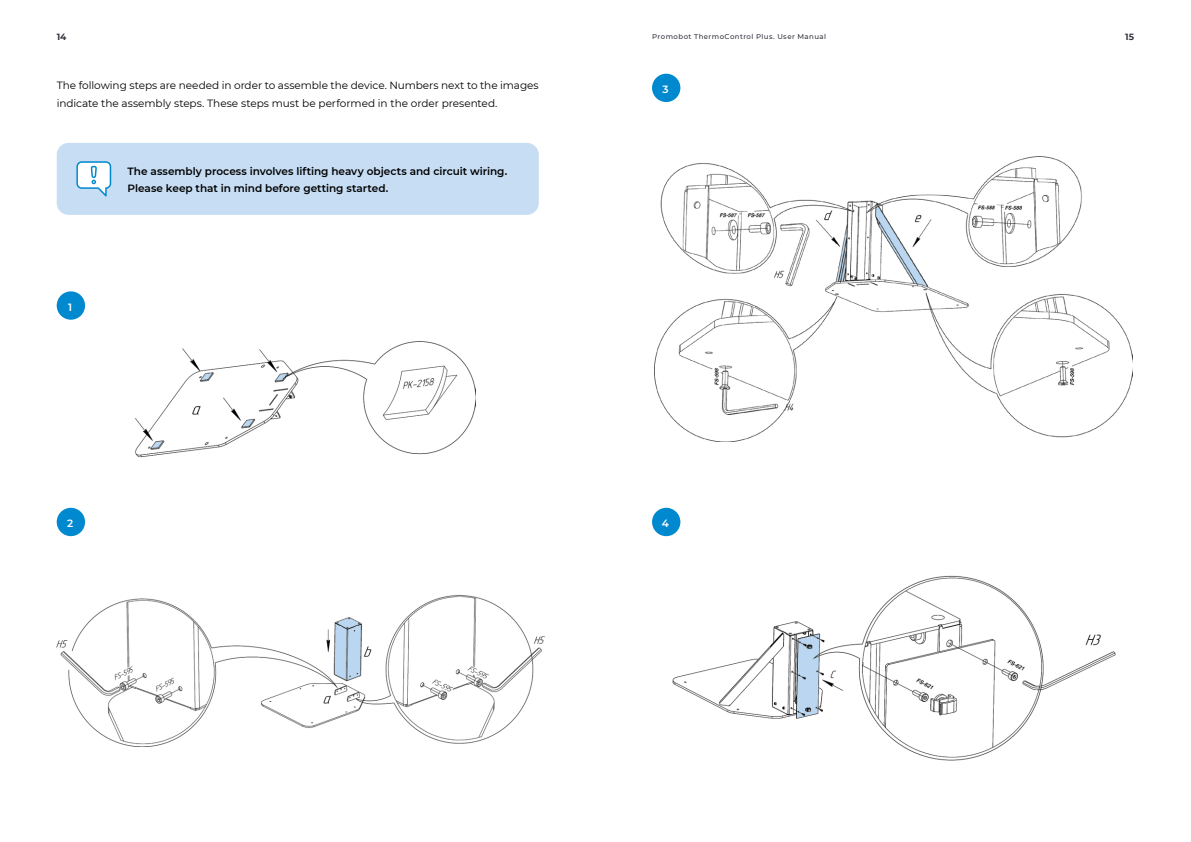
<style>
.page{position:relative;width:1191px;height:842px;background:#fff}
.page>*{position:absolute;margin:0;border:0;box-sizing:border-box;transform-origin:0 0}
.t1{font:10.5px/18px "Montserrat";letter-spacing:-.005em;color:#000}
.t2{font:600 10.5px/17px "Montserrat";color:#000}
.t3{font:600 10.5px "Montserrat";color:#fff}
.t4{font:700 9px "Montserrat";color:#333440}
.t5{font:500 7px "Montserrat";letter-spacing:.06em;color:#333440}
</style>
<div class="page">
<div style="left:57px;top:291px;width:28px;height:29px;background:#0089cf;border-radius:50%"></div>
<div style="left:652px;top:74px;width:28px;height:28px;background:#0089cf;border-radius:50%"></div>
<div style="left:57px;top:508px;width:28px;height:28px;background:#0089cf;border-radius:50%"></div>
<div style="left:652px;top:508px;width:28px;height:28px;background:#0089cf;border-radius:50%"></div>
<div style="left:57px;top:143px;width:482px;height:72px;background:#c7ddf3;border-radius:12px"></div>
<svg style="left:76px;top:161px;width:35px;height:35px"></svg>
<img style="left:135px;top:341px;width:340px;height:117px">
<img style="left:56px;top:595px;width:489px;height:151px">
<img style="left:654px;top:157px;width:478px;height:284px">
<img style="left:672px;top:575px;width:444px;height:186px">
<p class="t4" style="left:57px;top:30px;width:11px">14</p>
<p class="t5" style="left:652px;top:31px;width:175px">Promobot ThermoСontrol Plus. User Manual</p>
<p class="t4" style="left:1125px;top:30px;width:11px">15</p>
<p class="t1" style="left:57px;top:76px;width:483px">The following steps are needed in order to assemble the device. Numbers next to the images indicate the assembly steps. These steps must be performed in the order presented.</p>
<p class="t3" style="left:68px;top:299px;width:6px">1</p>
<p class="t2" style="left:128px;top:163px;width:381px">The assembly process involves lifting heavy objects and circuit wiring.<br>Please keep that in mind before getting started.</p>
<p class="t3" style="left:662px;top:82px;width:8px">3</p>
<p class="t3" style="left:67px;top:516px;width:8px">2</p>
<p class="t3" style="left:662px;top:516px;width:9px">4</p>
</div>
